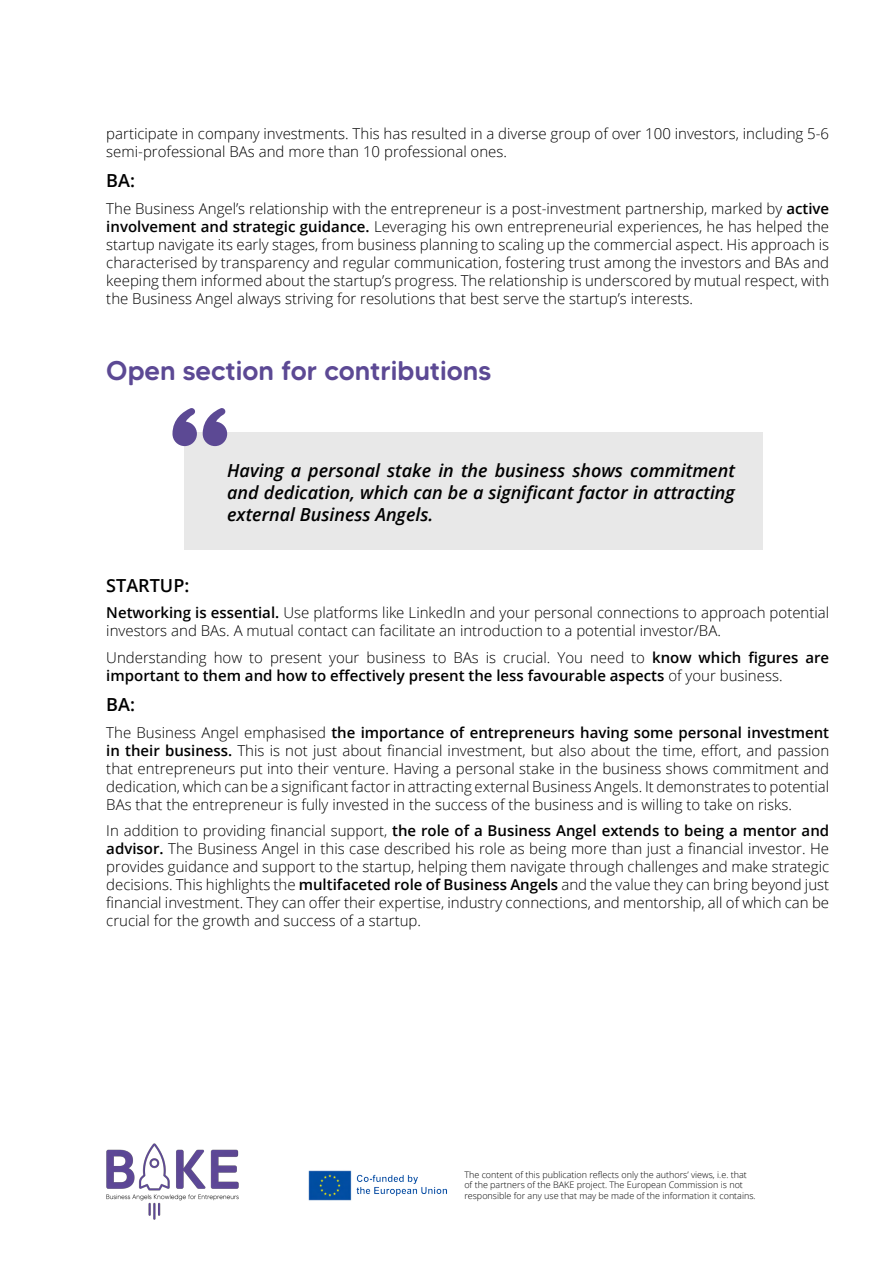
<style>
.page{position:relative;width:893px;height:1263px;background:#fff}
.page>*{position:absolute;margin:0;border:0;box-sizing:border-box;transform-origin:0 0}
.t1{font:500 27px "MADE Tommy Soft";color:#5c4994}
.t2{font:italic 600 18px/21.6px "Open Sans";color:#000;text-align:justify}
.t3{font:600 18px "Open Sans";color:#000}
.t4{font:300 15px/18px "Open Sans";color:#000;text-align:justify}
.t5{font:600 15px/18px "Open Sans";color:#000}
.t6{font:300 9px/10.8px "Open Sans";color:#000}
.s1{font-weight:600}
.s2{font-weight:300}
</style>
<div class="page">
<img style="left:106px;top:1143px;width:133px;height:77px">
<img style="left:308px;top:1170px;width:139px;height:31px">
<div style="left:184px;top:432px;width:579px;height:118px;background:#e8e8e8"></div>
<svg style="left:203px;top:408px;width:24px;height:38px"></svg>
<svg style="left:172px;top:408px;width:25px;height:38px"></svg>
<p class="t4" style="left:106px;top:124px;width:724px">participate in company investments. This has resulted in a diverse group of over 100 investors, including 5-6 semi-professional BAs and more than 10 professional ones.</p>
<p class="t3" style="left:106px;top:168px;width:30px">BA:</p>
<p class="t4" style="left:106px;top:199px;width:724px">The Business Angel’s relationship with the entrepreneur is a post-investment partnership, marked by <span class="s1">active involvement and strategic guidance.</span> Leveraging his own entrepreneurial experiences, he has helped the startup navigate its early stages, from business planning to scaling up the commercial aspect. His approach is characterised by transparency and regular communication, fostering trust among the investors and BAs and keeping them informed about the startup’s progress. The relationship is underscored by mutual respect, with the Business Angel always striving for resolutions that best serve the startup’s interests.</p>
<h1 class="t1" style="left:106px;top:353px;width:387px">Open section for contributions</h1>
<p class="t2" style="left:227px;top:460px;width:509px">Having a personal stake in the business shows commitment and dedication, which can be a significant factor in attracting external Business Angels.</p>
<p class="t3" style="left:106px;top:573px;width:85px">STARTUP:</p>
<p class="t4" style="left:106px;top:603px;width:724px"><span class="s1">Networking is essential.</span> Use platforms like LinkedIn and your personal connections to approach potential investors and BAs. A mutual contact can facilitate an introduction to a potential investor/BA.</p>
<p class="t5" style="left:106px;top:648px;width:724px"><span class="s2">Understanding how to present your business to BAs is crucial. You need to</span> know which figures are important to them and how to effectively present the less favourable aspects <span class="s2">of your business.</span></p>
<p class="t3" style="left:106px;top:692px;width:30px">BA:</p>
<p class="t4" style="left:106px;top:723px;width:724px">The Business Angel emphasised <span class="s1">the importance of entrepreneurs having some personal investment in their business.</span> This is not just about financial investment, but also about the time, effort, and passion that entrepreneurs put into their venture. Having a personal stake in the business shows commitment and dedication, which can be a significant factor in attracting external Business Angels. It demonstrates to potential BAs that the entrepreneur is fully invested in the success of the business and is willing to take on risks.</p>
<p class="t4" style="left:106px;top:821px;width:724px">In addition to providing financial support, <span class="s1">the role of a Business Angel extends to being a mentor and advisor.</span> The Business Angel in this case described his role as being more than just a financial investor. He provides guidance and support to the startup, helping them navigate through challenges and make strategic decisions. This highlights the <span class="s1">multifaceted role of Business Angels</span> and the value they can bring beyond just financial investment. They can offer their expertise, industry connections, and mentorship, all of which can be crucial for the growth and success of a startup.</p>
<p class="t6" style="left:464px;top:1169px;width:293px">The content of this publication reflects only the authors’ views, i.e. that of the partners of the BAKE project. The European Commission is not responsible for any use that may be made of the information it contains.</p>
</div>
